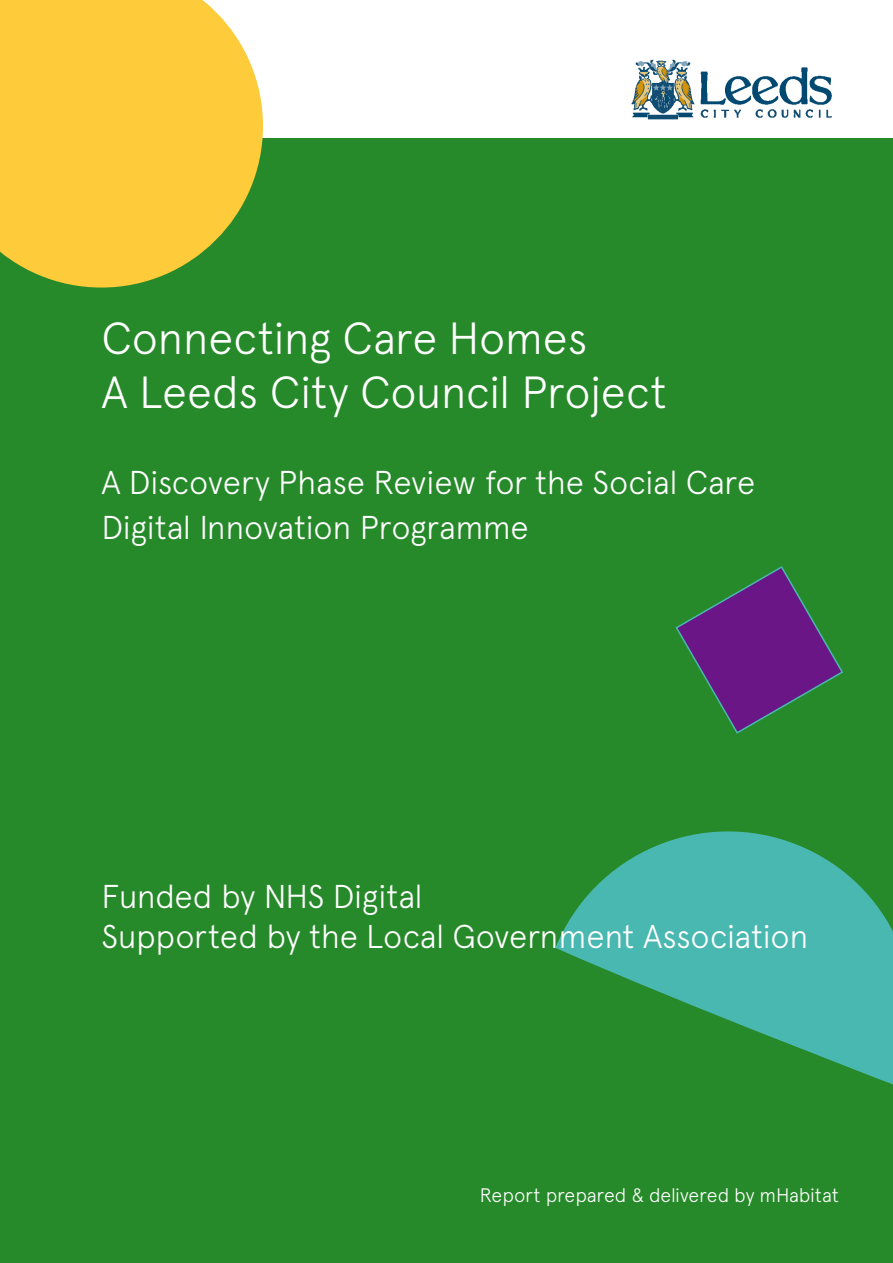
<style>
.page{position:relative;width:893px;height:1263px;background:#fff}
.page>*{position:absolute;margin:0;border:0;box-sizing:border-box;transform-origin:0 0}
.t1{font:300 45px/54px "Apercu";letter-spacing:-.01em;color:#fff}
.t2{font:300 33px/45px "Apercu";letter-spacing:-.01em;color:#fff}
.t3{font:300 19.5px "Apercu";letter-spacing:-.01em;color:#fff}
</style>
<div class="page">
<div style="left:0;top:138px;width:893px;height:1125px;background:#278a2a"></div>
<svg style="left:0;top:0;width:263px;height:288px;fill:#fecb3a"></svg>
<svg style="left:555px;top:831px;width:338px;height:254px;fill:#49b8b1"></svg>
<svg style="left:675px;top:566px;width:169px;height:168px"></svg>
<img style="left:631px;top:59px;width:201px;height:61px">
<p class="t1" style="left:101px;top:311px;width:567px">Connecting Care Homes<br>A Leeds City Council Project</p>
<p class="t2" style="left:101px;top:460px;width:655px">A Discovery Phase Review for the Social Care<br>Digital Innovation Programme</p>
<p class="t2" style="left:101px;top:874px;width:323px">Funded by NHS Digital</p>
<p class="t2" style="left:101px;top:913px;width:709px">Supported by the Local Government Association</p>
<p class="t3" style="left:480px;top:1183px;width:361px">Report prepared &amp; delivered by mHabitat</p>
</div>
